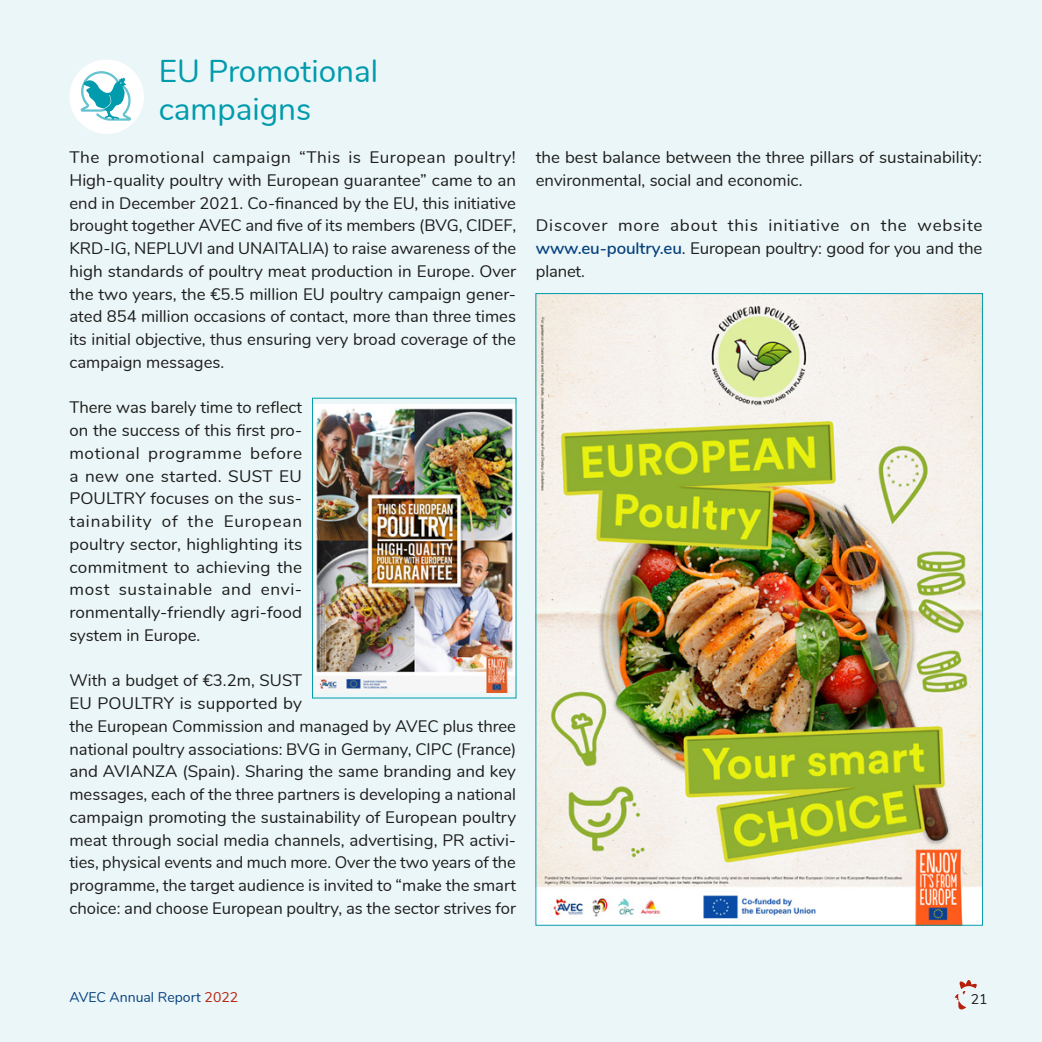
<style>
.page{position:relative;width:1042px;height:1042px;background:#ebf6f8}
.page>*{position:absolute;margin:0;border:0;box-sizing:border-box;transform-origin:0 0}
.t1{font:31.5px/38.5px "Nunito";color:#009bac}
.t2{font:16.62px/22.8px "Nunito";color:#1d1d1b;text-align:justify}
.t3{font:14px "Nunito";color:#06417d}
.t4{font:14px "Nunito";color:#1d1d1b}
.s1{font-weight:600;color:#06417d}
.s2{color:#b6200a}
</style>
<div class="page">
<div style="left:69px;top:60px;width:75px;height:74px;background:#fff;border-radius:50%"></div>
<svg style="left:80px;top:71px;width:51px;height:50px"></svg>
<img style="left:314px;top:404px;width:200px;height:288px">
<div style="left:312px;top:398px;width:204px;height:300px;border:1px solid #009bac"></div>
<img style="left:537px;top:295px;width:444px;height:628px">
<svg style="left:954px;top:980px;width:23px;height:30px"></svg>
<h1 class="t1" style="left:159px;top:50px;width:221px">EU Promotional campaigns</h1>
<p class="t2" style="left:69px;top:145px;width:448px">The promotional campaign “This is European poultry!<br>High-quality poultry with European guarantee” came to an end in December 2021. Co-financed by the EU, this initiative brought together AVEC and five of its members (BVG, CIDEF, KRD-IG, NEPLUVI and UNAITALIA) to raise awareness of the high standards of poultry meat production in Europe. Over the two years, the €5.5 million EU poultry campaign gener&shy;ated 854 million occasions of contact, more than three times its initial objective, thus ensuring very broad coverage of the campaign messages.</p>
<p class="t2" style="left:69px;top:395px;width:234px">There was barely time to reflect on the success of this first pro&shy;motional programme before a new one started. SUST EU POULTRY focuses on the sus&shy;tainability of the European poultry sector, highlighting its commitment to achieving the most sustainable and envi&shy;ronmentally-friendly agri-food system in Europe.</p>
<p class="t2" style="left:69px;top:668px;width:448px;text-align:left">With a budget of €3.2m, SUST<br>EU POULTRY is supported by<br>the European Commission and managed by AVEC plus three national poultry associations: BVG in Germany, CIPC (France) and AVIANZA (Spain). Sharing the same branding and key messages, each of the three partners is developing a national campaign promoting the sustainability of European poultry meat through social media channels, advertising, PR activi&shy;ties, physical events and much more. Over the two years of the programme, the target audience is invited to “make the smart choice: and choose European poultry, as the sector strives for</p>
<p class="t2" style="left:536px;top:145px;width:448px">the best balance between the three pillars of sustainability: environmental, social and economic.</p>
<p class="t2" style="left:536px;top:213px;width:448px">Discover more about this initiative on the website <span class="s1">www.eu-poultry.eu</span>. European poultry: good for you and the planet.</p>
<p class="t3" style="left:69px;top:986px;width:170px">AVEC Annual Report <span class="s2">2022</span></p>
<p class="t4" style="left:971px;top:989px;width:18px">21</p>
</div>
